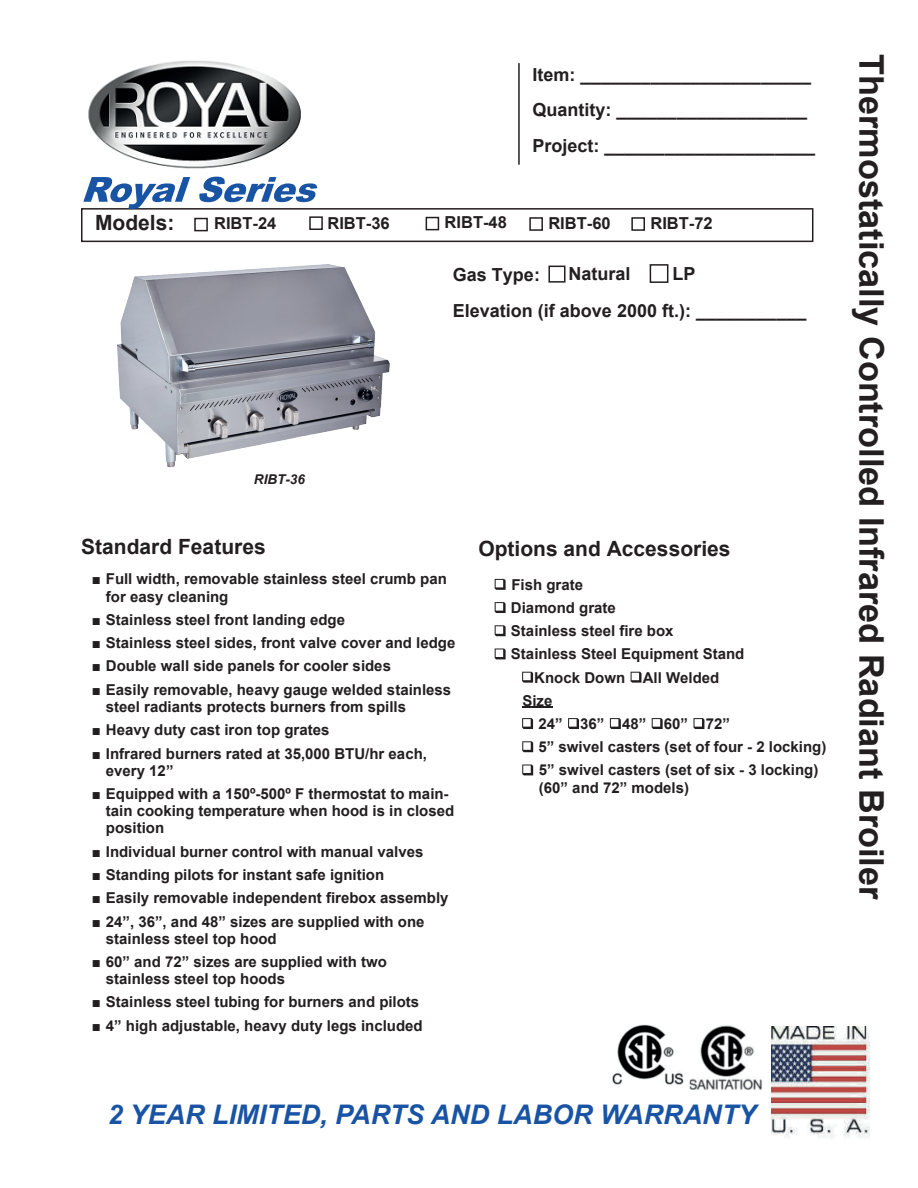
<style>
.page{position:relative;width:918px;height:1188px;background:#fff}
.page>*{position:absolute;margin:0;border:0;box-sizing:border-box;transform-origin:0 0}
.t1{font:700 34.05px "Arial";color:#231f20}
.t2{font:italic 700 27px "Arial";color:#1853a4}
.t3{font:700 21px "Arial";color:#231f20}
.t4{font:700 18px/35.7px "Arial";color:#231f20}
.t5{font:700 16.5px "Arial";color:#231f20}
.t6{font:700 15px/17.2px "Arial";color:#231f20}
.t7{font:italic 700 13.5px "Arial";color:#231f20}
.s1{font-family:"Times New Roman"}
</style>
<div class="page">
<hr style="left:518px;top:63px;width:2px;height:102px;background:#231f20">
<div style="left:81px;top:208px;width:732px;height:34px;border:2px solid #231f20"></div>
<svg style="left:495px;top:579px;width:11px;height:11px"></svg>
<svg style="left:495px;top:602px;width:11px;height:11px"></svg>
<svg style="left:495px;top:625px;width:11px;height:11px"></svg>
<svg style="left:495px;top:649px;width:11px;height:10px"></svg>
<svg style="left:522px;top:672px;width:11px;height:11px"></svg>
<svg style="left:631px;top:672px;width:11px;height:11px"></svg>
<hr style="left:522px;top:707px;width:30px;height:1px;background:#231f20">
<svg style="left:522px;top:718px;width:11px;height:11px"></svg>
<svg style="left:568px;top:718px;width:11px;height:11px"></svg>
<svg style="left:610px;top:718px;width:11px;height:11px"></svg>
<svg style="left:652px;top:718px;width:11px;height:11px"></svg>
<svg style="left:694px;top:718px;width:10px;height:11px"></svg>
<svg style="left:522px;top:741px;width:11px;height:11px"></svg>
<svg style="left:522px;top:765px;width:11px;height:10px"></svg>
<div style="left:548px;top:266px;width:18px;height:17px;border:2px solid #231f20"></div>
<div style="left:650px;top:264px;width:18px;height:19px;border:2px solid #231f20"></div>
<div style="left:194px;top:218px;width:14px;height:13px;border:2px solid #231f20"></div>
<div style="left:309px;top:216px;width:14px;height:14px;border:2px solid #231f20"></div>
<div style="left:426px;top:217px;width:13px;height:13px;border:2px solid #231f20"></div>
<div style="left:529px;top:217px;width:14px;height:14px;border:2px solid #231f20"></div>
<div style="left:631px;top:217px;width:14px;height:14px;border:2px solid #231f20"></div>
<img style="left:117px;top:264px;width:273px;height:204px">
<img style="left:88px;top:60px;width:213px;height:109px">
<svg style="left:83px;top:177px;width:107px;height:32px"></svg>
<svg style="left:199px;top:177px;width:118px;height:25px"></svg>
<img style="left:771px;top:1026px;width:98px;height:113px">
<img style="left:612px;top:1024px;width:151px;height:66px">
<h3 class="t3" style="left:95px;top:215px;width:81px">Models:</h3>
<p class="t5" style="left:214px;top:217px;width:64px">RIBT-24</p>
<p class="t5" style="left:327px;top:217px;width:64px">RIBT-36</p>
<p class="t5" style="left:445px;top:216px;width:64px">RIBT-48</p>
<p class="t4" style="left:532px;top:58px;width:284px">Item: _______________________<br>Quantity: ___________________<br>Project: _____________________</p>
<p class="t5" style="left:548px;top:217px;width:64px">RIBT-60</p>
<p class="t5" style="left:650px;top:217px;width:64px">RIBT-72</p>
<p class="t7" style="left:254px;top:474px;width:53px">RIBT-36</p>
<p class="t4" style="left:568px;top:258px;width:64px">Natural</p>
<p class="t4" style="left:673px;top:257px;width:24px">LP</p>
<p class="t4" style="left:453px;top:258px;width:355px">Gas Type:<br>Elevation (if above 2000 ft.): ___________</p>
<h3 class="t3" style="left:81px;top:539px;width:186px">Standard Features</h3>
<p class="t6" style="left:106px;top:572px;width:343px;text-indent:-14px"><span class="s1">■</span> Full width, removable stainless steel crumb pan for easy cleaning</p>
<p class="t6" style="left:92px;top:612px;width:255px"><span class="s1">■</span> Stainless steel front landing edge</p>
<p class="t6" style="left:92px;top:636px;width:365px"><span class="s1">■</span> Stainless steel sides, front valve cover and ledge</p>
<p class="t6" style="left:92px;top:659px;width:301px"><span class="s1">■</span> Double wall side panels for cooler sides</p>
<p class="t6" style="left:106px;top:682px;width:347px;text-indent:-14px"><span class="s1">■</span> Easily removable, heavy gauge welded stainless steel radiants protects burners from spills</p>
<p class="t6" style="left:92px;top:723px;width:239px"><span class="s1">■</span> Heavy duty cast iron top grates</p>
<p class="t6" style="left:106px;top:746px;width:323px;text-indent:-14px"><span class="s1">■</span> Infrared burners rated at 35,000 BTU/hr each, every 12”</p>
<p class="t6" style="left:106px;top:786px;width:350px;text-indent:-14px"><span class="s1">■</span> Equipped with a 150º-500º F thermostat to main&shy;tain cooking temperature when hood is in closed position</p>
<p class="t6" style="left:92px;top:844px;width:333px"><span class="s1">■</span> Individual burner control with manual valves</p>
<p class="t6" style="left:92px;top:867px;width:294px"><span class="s1">■</span> Standing pilots for instant safe ignition</p>
<p class="t6" style="left:92px;top:891px;width:358px"><span class="s1">■</span> Easily removable independent firebox assembly</p>
<p class="t6" style="left:106px;top:914px;width:320px;text-indent:-14px"><span class="s1">■</span> 24”, 36”, and 48” sizes are supplied with one stainless steel top hood</p>
<p class="t6" style="left:106px;top:954px;width:283px;text-indent:-14px"><span class="s1">■</span> 60” and 72” sizes are supplied with two stainless steel top hoods</p>
<p class="t6" style="left:92px;top:995px;width:329px"><span class="s1">■</span> Stainless steel tubing for burners and pilots</p>
<p class="t6" style="left:92px;top:1018px;width:332px"><span class="s1">■</span> 4” high adjustable, heavy duty legs included</p>
<h3 class="t3" style="left:478px;top:541px;width:254px">Options and Accessories</h3>
<p class="t6" style="left:511px;top:577px;width:73px">Fish grate</p>
<p class="t6" style="left:511px;top:601px;width:107px">Diamond grate</p>
<p class="t6" style="left:511px;top:624px;width:164px">Stainless steel fire box</p>
<p class="t6" style="left:511px;top:647px;width:235px">Stainless Steel Equipment Stand</p>
<p class="t6" style="left:534px;top:670px;width:187px">Knock Down All Welded</p>
<p class="t6" style="left:522px;top:693px;width:32px">Size</p>
<p class="t6" style="left:538px;top:717px;width:193px">24” 36” 48” 60” 72”</p>
<p class="t6" style="left:539px;top:740px;width:289px">5” swivel casters (set of four - 2 locking)</p>
<p class="t6" style="left:539px;top:763px;width:281px">5” swivel casters (set of six - 3 locking)</p>
<p class="t6" style="left:539px;top:780px;width:152px">(60” and 72” models)</p>
<h1 class="t1" style="left:884px;top:54px;width:847px;rotate:90deg">Thermostatically Controlled Infrared Radiant Broiler</h1>
<h2 class="t2" style="left:108px;top:1104px;width:650px">2 YEAR LIMITED, PARTS AND LABOR WARRANTY</h2>
</div>
